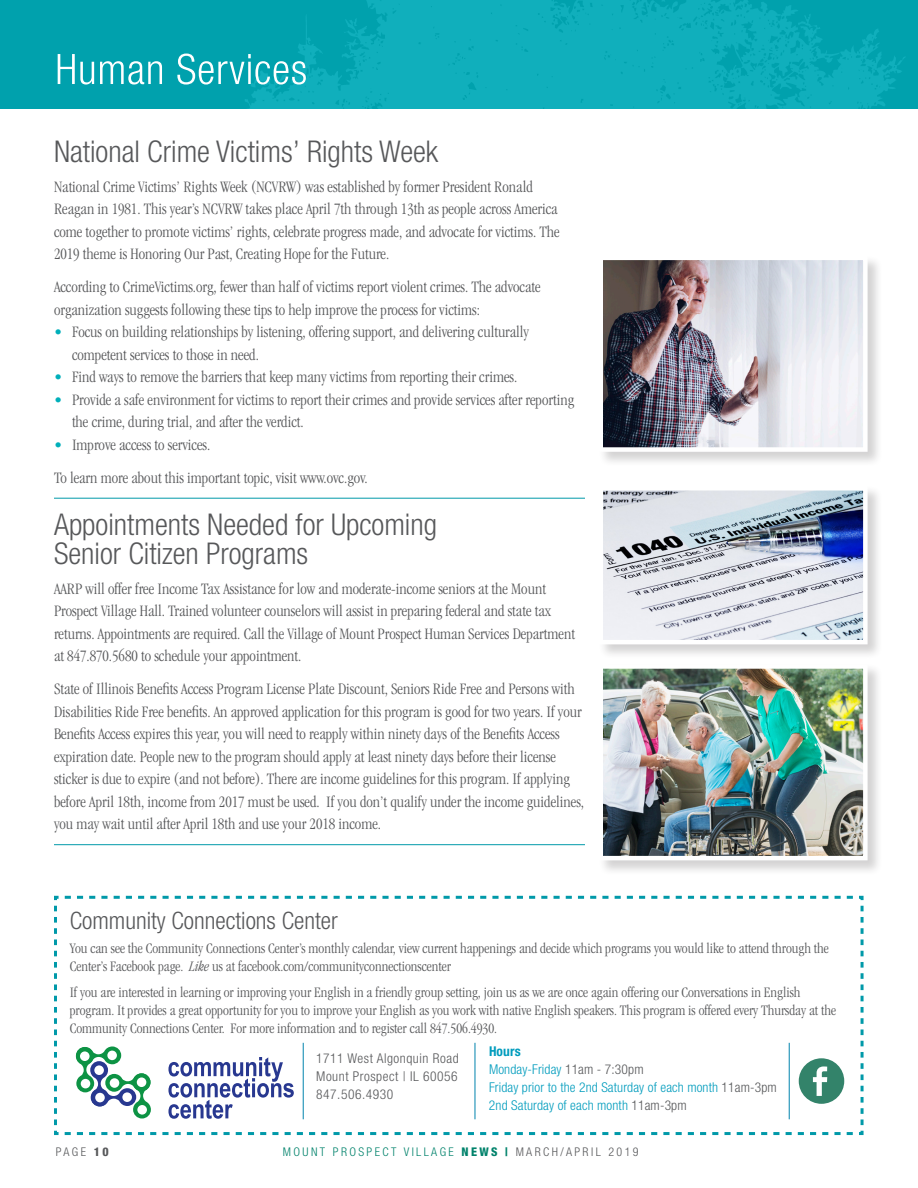
<style>
.page{position:relative;width:918px;height:1188px;background:#fff}
.page>*{position:absolute;margin:0;border:0;box-sizing:border-box;transform-origin:0 0}
.t1{font:300 condensed 30px "Helvetica Neue LT Std";color:#57585a}
.t2{font:300 condensed 24px "Helvetica Neue LT Std";color:#57585a}
.t3{font:300 condensed 16.5px/22.5px "Garamond";color:#57585a}
.t4{font:300 condensed 15px/18px "Garamond";color:#57585a}
.t5{font:300 condensed 13.5px "Helvetica Neue LT Std";letter-spacing:.01em;color:#009cbd}
.t6{font:300 condensed 13.5px "Helvetica Neue LT Std";letter-spacing:.04em;color:#57585a}
.t7{font:700 condensed 13.5px "Helvetica Neue LT Std";letter-spacing:.01em;color:#009cbd}
.t8{font:300 condensed 12px "Helvetica Neue LT Std";letter-spacing:.2em;color:#00826b}
.t9{font:300 condensed 12px "Helvetica Neue LT Std";color:#57585a}
.s1{color:#00afba}
.s2{font-style:italic}
.s3{color:#57585a}
.s4{font-weight:800}
</style>
<div class="page">
<img style="left:0;top:0;width:918px;height:109px">
<svg style="left:58px;top:54px;width:36px;height:31px"></svg>
<svg style="left:100px;top:61px;width:62px;height:24px"></svg>
<svg style="left:177px;top:54px;width:129px;height:31px;background:#3db8c1"></svg>
<div style="left:598px;top:255px;width:285px;height:213px;background:#231f20;opacity:.2"></div>
<img style="left:603px;top:261px;width:260px;height:186px">
<div style="left:598px;top:256px;width:270px;height:196px;border:4px solid #fff"></div>
<div style="left:598px;top:485px;width:285px;height:175px;background:#231f20;opacity:.2"></div>
<img style="left:603px;top:491px;width:260px;height:148px">
<div style="left:598px;top:486px;width:270px;height:158px;border:4px solid #fff"></div>
<div style="left:598px;top:663px;width:285px;height:213px;background:#231f20;opacity:.2"></div>
<img style="left:603px;top:669px;width:260px;height:186px">
<div style="left:598px;top:664px;width:270px;height:196px;border:4px solid #fff"></div>
<hr style="left:54px;top:498px;width:531px;height:1px;background:#0099a9">
<hr style="left:54px;top:844px;width:531px;height:1px;background:#0099a9">
<svg style="left:54px;top:895px;width:810px;height:241px"></svg>
<div style="left:799px;top:1058px;width:45px;height:46px;background:#33836a;border-radius:50%"></div>
<svg style="left:813px;top:1066px;width:14px;height:30px"></svg>
<hr style="left:303px;top:1043px;width:1px;height:76px;background:#0084ad">
<hr style="left:475px;top:1043px;width:1px;height:76px;background:#0084ad">
<hr style="left:789px;top:1043px;width:1px;height:76px;background:#0084ad">
<svg style="left:76px;top:1046px;width:75px;height:73px"></svg>
<div style="left:110px;top:1078px;width:9px;height:10px;background:#fff;border-radius:50%"></div>
<div style="left:137px;top:1077px;width:9px;height:10px;background:#fff;border-radius:50%"></div>
<svg style="left:168px;top:1057px;width:126px;height:62px"></svg>
<p class="t1" style="left:54px;top:134px;width:386px">National Crime Victims’ Rights Week</p>
<p class="t3" style="left:54px;top:175px;width:507px">National Crime Victims’ Rights Week (NCVRW) was established by former President Ronald Reagan in 1981. This year’s NCVRW takes place April 7th through 13th as people across America come together to promote victims’ rights, celebrate progress made, and advocate for victims. The 2019 theme is Honoring Our Past, Creating Hope for the Future.</p>
<p class="t3" style="left:54px;top:276px;width:488px">According to CrimeVictims.org, fewer than half of victims report violent crimes. The advocate organization suggests following these tips to help improve the process for victims:</p>
<p class="t3" style="left:72px;top:321px;width:459px;text-indent:-18px"><span class="s1">•</span> Focus on building relationships by listening, offering support, and delivering culturally competent services to those in need.</p>
<p class="t3" style="left:54px;top:366px;width:465px"><span class="s1">•</span> Find ways to remove the barriers that keep many victims from reporting their crimes.</p>
<p class="t3" style="left:72px;top:388px;width:504px;text-indent:-18px"><span class="s1">•</span> Provide a safe environment for victims to report their crimes and provide services after reporting the crime, during trial, and after the verdict.</p>
<p class="t3" style="left:54px;top:433px;width:158px"><span class="s1">•</span> Improve access to services.</p>
<p class="t3" style="left:54px;top:466px;width:315px">To learn more about this important topic, visit www.ovc.gov.</p>
<p class="t1" style="left:54px;top:508px;width:385px">Appointments Needed for Upcoming</p>
<p class="t1" style="left:54px;top:536px;width:256px">Senior Citizen Programs</p>
<p class="t3" style="left:54px;top:577px;width:523px">AARP will offer free Income Tax Assistance for low and moderate-income seniors at the Mount Prospect Village Hall. Trained volunteer counselors will assist in preparing federal and state tax returns. Appointments are required. Call the Village of Mount Prospect Human Services Department at 847.870.5680 to schedule your appointment.</p>
<p class="t3" style="left:54px;top:678px;width:532px">State of Illinois Benefits Access Program License Plate Discount, Seniors Ride Free and Persons with Disabilities Ride Free benefits. An approved application for this program is good for two years. If your Benefits Access expires this year, you will need to reapply within ninety days of the Benefits Access expiration date. People new to the program should apply at least ninety days before their license sticker is due to expire (and not before). There are income guidelines for this program. If applying before April 18th, income from 2017 must be used. If you don’t qualify under the income guidelines, you may wait until after April 18th and use your 2018 income.</p>
<p class="t2" style="left:70px;top:907px;width:269px">Community Connections Center</p>
<p class="t4" style="left:70px;top:939px;width:761px">You can see the Community Connections Center’s monthly calendar, view current happenings and decide which programs you would like to attend through the<br>Center’s Facebook page. <span class="s2">Like</span> us at facebook.com/communityconnectionscenter</p>
<p class="t4" style="left:70px;top:983px;width:768px">If you are interested in learning or improving your English in a friendly group setting, join us as we are once again offering our Conversations in English program. It provides a great opportunity for you to improve your English as you work with native English speakers. This program is offered every Thursday at the<br>Community Connections Center. For more information and to register call 847.506.4930.</p>
<p class="t6" style="left:316px;top:1051px;width:144px">1711 West Algonquin Road</p>
<p class="t6" style="left:316px;top:1069px;width:143px">Mount Prospect | IL 60056</p>
<p class="t6" style="left:316px;top:1087px;width:79px">847.506.4930</p>
<p class="t7" style="left:489px;top:1043px;width:33px">Hours</p>
<p class="t5" style="left:489px;top:1062px;width:156px">Monday-Friday <span class="s3">11am - 7:30pm</span></p>
<p class="t5" style="left:489px;top:1080px;width:289px">Friday prior to the 2nd Saturday of each month <span class="s3">11am-3pm</span></p>
<p class="t5" style="left:489px;top:1098px;width:199px">2nd Saturday of each month <span class="s3">11am-3pm</span></p>
<p class="t9" style="left:56px;top:1145px;width:54px">PAGE <span class="s4">10</span></p>
<p class="t8" style="left:283px;top:1145px;width:357px">MOUNT PROSPECT VILLAGE <span class="s4">NEWS |</span> <span class="s3">MARCH/APRIL 2019</span></p>
</div>
